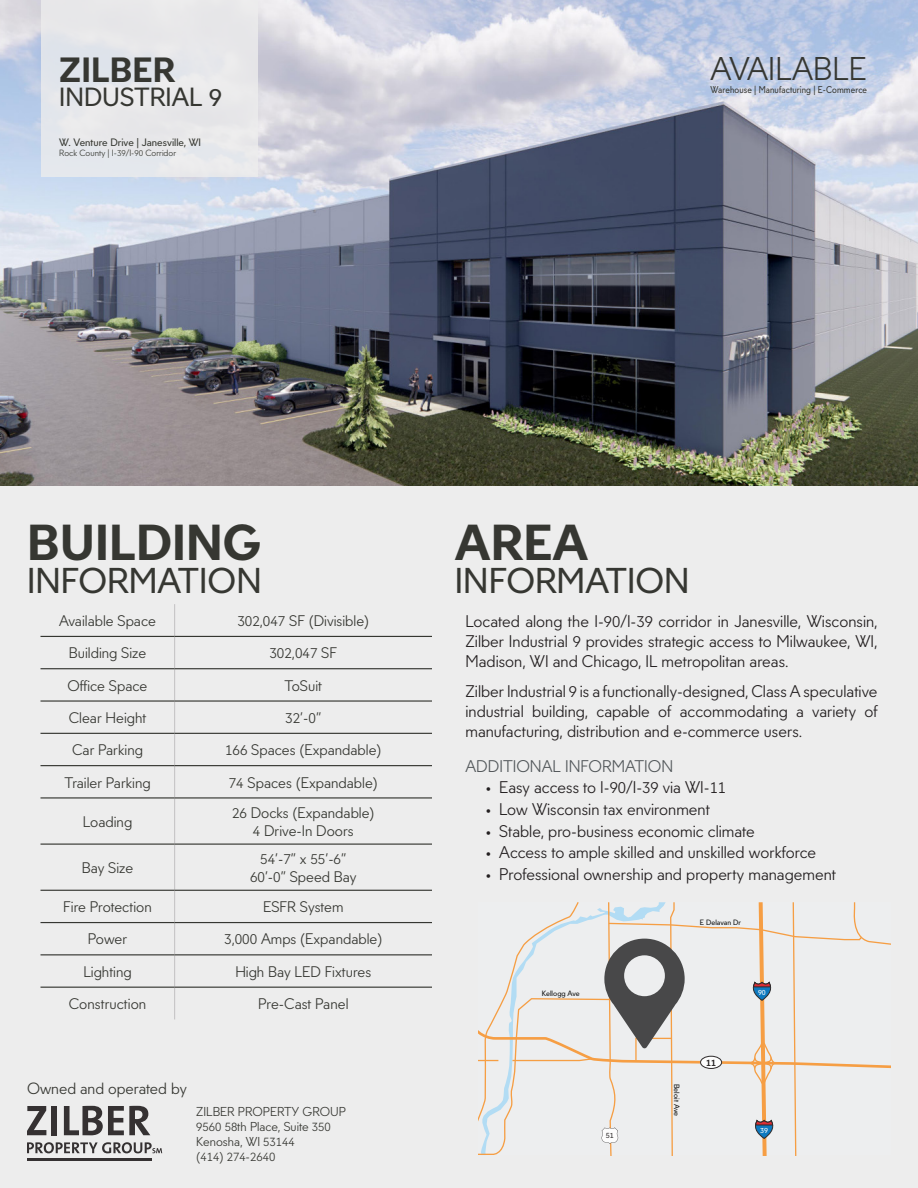
<style>
.page{position:relative;width:918px;height:1188px;background:#ededed}
.page>*{position:absolute;margin:0;border:0;box-sizing:border-box;transform-origin:0 0}
.t1{font:700 49.35px "Neology Deco";color:#363732}
.t2{font:34.95px "Neology Deco";color:#363732}
.t3{font:700 34.2px "Neology Deco";color:#363732}
.t4{font:300 32.1px "Neology Deco";color:#363732}
.t5{font:25.65px "Neology Deco";color:#363732}
.t6{font:300 16.5px/19.8px "Neology Deco";color:#231f20;text-align:justify}
.t7{font:300 16.5px "Neology Deco";color:#52575a}
.t8{font:300 15.9px "Neology Deco";color:#363732}
.t9{font:300 15px "Neology Deco";color:#363732}
.t10{font:300 15px "Neology Deco";color:#353731}
.t11{font:300 12.6px "Neology Deco";color:#363732}
.t12{font:10.5px "Neology Deco";color:#353731}
.t13{font:9.6px "Neology Deco";letter-spacing:.01em;color:#363732;scale:.89 1}
.t14{font:9.45px "Neology Deco";color:#231f20}
.t15{font:300 8.85px "Neology Deco";color:#353731}
.t16{font:7.8px "Neology Deco";color:#231f20}
.t17{font:7.65px "Neology Deco";color:#fff}
.t18{font:7.5px "Neology Deco";color:#050504}
</style>
<div class="page">
<img style="left:0;top:0;width:918px;height:486px">
<hr style="left:174px;top:604px;width:1px;height:32px;background:#c8c7c8">
<hr style="left:174px;top:637px;width:1px;height:31px;background:#c8c7c8">
<hr style="left:174px;top:669px;width:1px;height:31px;background:#c8c7c8">
<hr style="left:174px;top:702px;width:1px;height:31px;background:#c8c7c8">
<hr style="left:174px;top:734px;width:1px;height:31px;background:#c8c7c8">
<hr style="left:174px;top:766px;width:1px;height:31px;background:#c8c7c8">
<hr style="left:174px;top:799px;width:1px;height:45px;background:#c8c7c8">
<hr style="left:174px;top:845px;width:1px;height:45px;background:#c8c7c8">
<hr style="left:174px;top:891px;width:1px;height:31px;background:#c8c7c8">
<hr style="left:174px;top:923px;width:1px;height:31px;background:#c8c7c8">
<hr style="left:174px;top:955px;width:1px;height:32px;background:#c8c7c8">
<hr style="left:174px;top:988px;width:1px;height:31px;background:#c8c7c8">
<hr style="left:40px;top:668px;width:135px;height:1px;background:#363732">
<hr style="left:175px;top:668px;width:257px;height:1px;background:#363732">
<hr style="left:40px;top:700px;width:135px;height:2px;background:#363732">
<hr style="left:175px;top:700px;width:257px;height:2px;background:#363732">
<hr style="left:40px;top:733px;width:135px;height:1px;background:#363732">
<hr style="left:175px;top:733px;width:257px;height:1px;background:#363732">
<hr style="left:40px;top:765px;width:135px;height:1px;background:#363732">
<hr style="left:175px;top:765px;width:257px;height:1px;background:#363732">
<hr style="left:40px;top:797px;width:135px;height:2px;background:#363732">
<hr style="left:175px;top:797px;width:257px;height:2px;background:#363732">
<hr style="left:40px;top:844px;width:135px;height:1px;background:#363732">
<hr style="left:175px;top:844px;width:257px;height:1px;background:#363732">
<hr style="left:40px;top:890px;width:135px;height:1px;background:#363732">
<hr style="left:175px;top:890px;width:257px;height:1px;background:#363732">
<hr style="left:40px;top:922px;width:135px;height:1px;background:#363732">
<hr style="left:175px;top:922px;width:257px;height:1px;background:#363732">
<hr style="left:40px;top:954px;width:135px;height:1px;background:#363732">
<hr style="left:175px;top:954px;width:257px;height:1px;background:#363732">
<hr style="left:40px;top:987px;width:135px;height:1px;background:#363732">
<hr style="left:175px;top:987px;width:257px;height:1px;background:#363732">
<hr style="left:40px;top:636px;width:135px;height:1px;background:#353731">
<hr style="left:175px;top:636px;width:257px;height:1px;background:#353731">
<div style="left:41px;top:0;width:217px;height:177px;background:#ededed"></div>
<svg style="left:27px;top:1106px;width:19px;height:29px"></svg>
<div style="left:51px;top:1106px;width:6px;height:29px;background:#353132"></div>
<svg style="left:64px;top:1106px;width:86px;height:29px"></svg>
<svg style="left:27px;top:1142px;width:135px;height:11px"></svg>
<hr style="left:27px;top:1159px;width:125px;height:2px;background:#231f20">
<svg style="left:479px;top:902px;width:412px;height:253px"></svg>
<p class="t3" style="left:59px;top:50px;width:118px">ZILBER</p>
<p class="t5" style="left:59px;top:82px;width:164px">INDUSTRIAL 9</p>
<p class="t12" style="left:59px;top:136px;width:143px">W. Venture Drive | Janesville, WI</p>
<p class="t15" style="left:59px;top:148px;width:118px">Rock County | I-39/I-90 Corridor</p>
<p class="t4" style="left:711px;top:50px;width:157px">AVAILABLE</p>
<p class="t13" style="left:711px;top:84px;width:177px">Warehouse | Manufacturing | E-Commerce</p>
<p class="t1" style="left:27px;top:513px;width:236px">BUILDING</p>
<p class="t2" style="left:27px;top:561px;width:236px">INFORMATION</p>
<p class="t9" style="left:59px;top:612px;width:98px">Available Space</p>
<p class="t9" style="left:237px;top:612px;width:133px">302,047 SF (Divisible)</p>
<p class="t9" style="left:69px;top:644px;width:79px">Building Size</p>
<p class="t9" style="left:269px;top:644px;width:69px">302,047 SF</p>
<p class="t9" style="left:68px;top:677px;width:81px">Office Space</p>
<p class="t9" style="left:284px;top:677px;width:39px">ToSuit</p>
<p class="t9" style="left:69px;top:709px;width:79px">Clear Height</p>
<p class="t9" style="left:285px;top:709px;width:37px">32’-0”</p>
<p class="t9" style="left:72px;top:741px;width:72px">Car Parking</p>
<p class="t9" style="left:225px;top:741px;width:158px">166 Spaces (Expandable)</p>
<p class="t9" style="left:64px;top:773px;width:88px">Trailer Parking</p>
<p class="t10" style="left:229px;top:773px;width:151px">74 Spaces (Expandable)</p>
<p class="t9" style="left:83px;top:813px;width:51px">Loading</p>
<p class="t10" style="left:232px;top:804px;width:144px">26 Docks (Expandable)</p>
<p class="t10" style="left:253px;top:822px;width:102px">4 Drive-In Doors</p>
<p class="t9" style="left:82px;top:859px;width:53px">Bay Size</p>
<p class="t9" style="left:260px;top:850px;width:88px">54’-7” x 55’-6”</p>
<p class="t9" style="left:250px;top:868px;width:108px">60’-0” Speed Bay</p>
<p class="t9" style="left:63px;top:898px;width:90px">Fire Protection</p>
<p class="t9" style="left:263px;top:898px;width:82px">ESFR System</p>
<p class="t9" style="left:88px;top:930px;width:41px">Power</p>
<p class="t9" style="left:224px;top:930px;width:160px">3,000 Amps (Expandable)</p>
<p class="t9" style="left:83px;top:963px;width:50px">Lighting</p>
<p class="t9" style="left:235px;top:963px;width:137px">High Bay LED Fixtures</p>
<p class="t9" style="left:69px;top:995px;width:79px">Construction</p>
<p class="t9" style="left:258px;top:995px;width:92px">Pre-Cast Panel</p>
<p class="t8" style="left:27px;top:1079px;width:161px">Owned and operated by</p>
<p class="t11" style="left:196px;top:1104px;width:151px">ZILBER PROPERTY GROUP</p>
<p class="t11" style="left:196px;top:1119px;width:136px">9560 58th Place, Suite 350</p>
<p class="t11" style="left:196px;top:1134px;width:100px">Kenosha, WI 53144</p>
<p class="t11" style="left:196px;top:1149px;width:81px">(414) 274-2640</p>
<p class="t1" style="left:455px;top:513px;width:135px">AREA</p>
<p class="t2" style="left:455px;top:561px;width:236px">INFORMATION</p>
<p class="t6" style="left:465px;top:611px;width:414px">Located along the I-90/I-39 corridor in Janesville, Wisconsin, Zilber Industrial 9 provides strategic access to Milwaukee, WI, Madison, WI and Chicago, IL metropolitan areas.</p>
<p class="t6" style="left:465px;top:681px;width:414px">Zilber Industrial 9 is a functionally-designed, Class A speculative industrial building, capable of accommodating a variety of manufacturing, distribution and e-commerce users.</p>
<p class="t7" style="left:465px;top:756px;width:209px">ADDITIONAL INFORMATION</p>
<p class="t6" style="left:486px;top:778px;width:242px">• Easy access to I-90/I-39 via WI-11</p>
<p class="t6" style="left:486px;top:799px;width:226px">• Low Wisconsin tax environment</p>
<p class="t6" style="left:486px;top:821px;width:271px">• Stable, pro-business economic climate</p>
<p class="t6" style="left:486px;top:842px;width:332px">• Access to ample skilled and unskilled workforce</p>
<p class="t6" style="left:486px;top:864px;width:352px">• Professional ownership and property management</p>
<p class="t18" style="left:542px;top:989px;width:39px">Kellogg Ave</p>
<p class="t16" style="left:606px;top:1130px;width:10px">51</p>
<p class="t18" style="left:700px;top:918px;width:43px">E Delavan Dr</p>
<p class="t18" style="left:681px;top:1084px;width:34px;rotate:90deg">Beloit Ave</p>
<p class="t14" style="left:706px;top:1057px;width:11px">11</p>
<p class="t17" style="left:758px;top:988px;width:9px">90</p>
<p class="t17" style="left:760px;top:1126px;width:9px">39</p>
</div>
